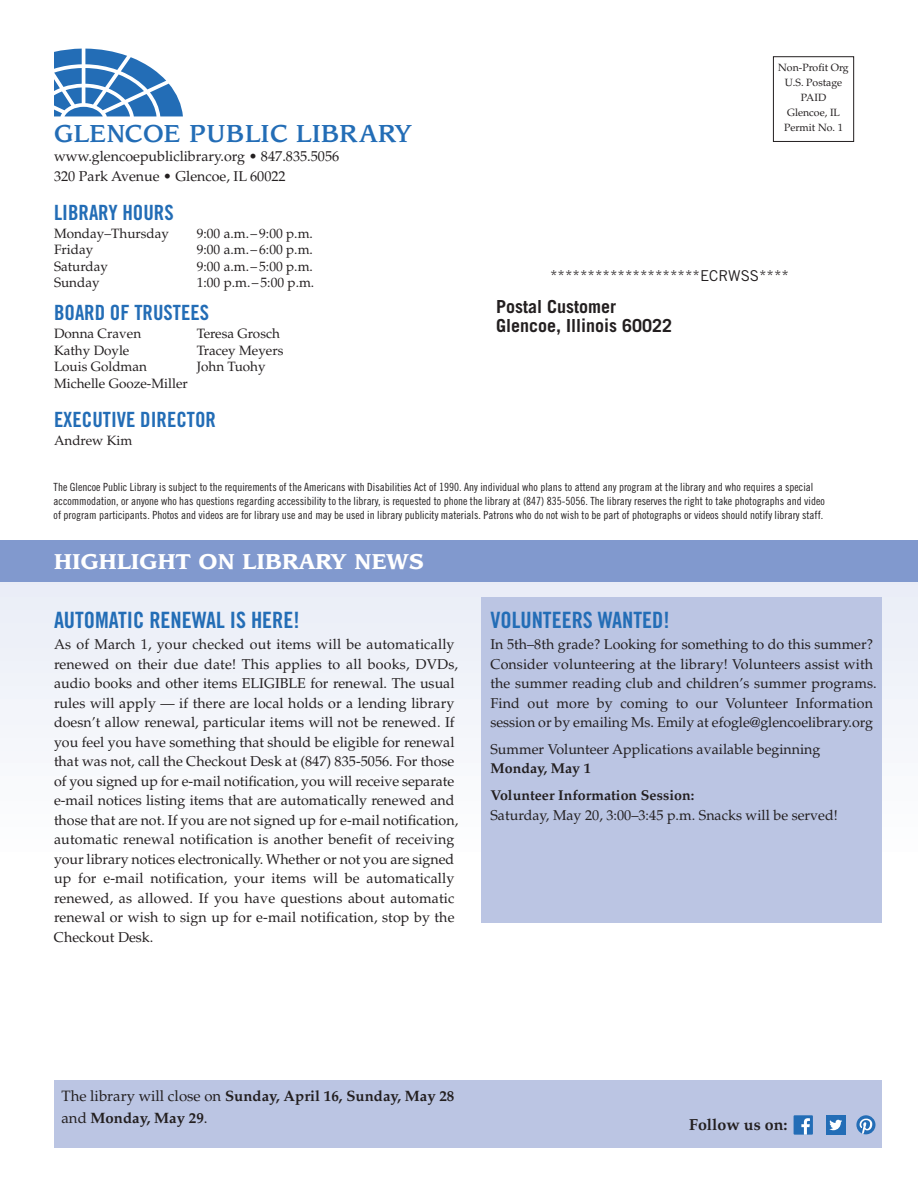
<style>
.page{position:relative;width:918px;height:1188px;background:#fff}
.page>*{position:absolute;margin:0;border:0;box-sizing:border-box;transform-origin:0 0}
.t1{font:500 24px "Leawood";letter-spacing:.03em;color:#236db6}
.t2{font:22.5px "Trade Gothic Bold Cond Twenty";color:#236db6}
.t3{font:21px "Trade Gothic Bold Cond Twenty";color:#236db6}
.t4{font:700 21px "Leawood";letter-spacing:.01em;color:#fff}
.t5{font:700 18px/18.8px "Trade Gothic";color:#231f20}
.t6{font:700 16.05px "Palatino";color:#231f20}
.t7{font:700 15px/22.5px "Palatino";color:#231f20}
.t8{font:15px "Trade Gothic";color:#231f20}
.t9{font:14.25px/19.5px "Palatino";color:#231f20}
.t10{font:700 14.25px/27px "Palatino";color:#231f20}
.t11{font:13.5px "Palatino";color:#231f20}
.t12{font:11.25px/13.8px "Trade Gothic Cond Eighteen";color:#231f20}
.t13{font:10.5px/15px "Palatino";color:#231f20;text-align:center}
.s1{font-weight:400}
</style>
<div class="page">
<div style="left:0;top:546px;width:918px;height:323px;background:#f3f5fa"></div>
<div style="left:0;top:540px;width:918px;height:41px;background:#8199ce"></div>
<div style="left:773px;top:56px;width:81px;height:86px;border:1px solid #231f20"></div>
<svg style="left:54px;top:49px;width:129px;height:67px"></svg>
<div style="left:54px;top:1081px;width:828px;height:67px;background:#bbc5e3"></div>
<div style="left:794px;top:1115px;width:19px;height:20px;background:#236db6"></div>
<svg style="left:801px;top:1118px;width:9px;height:17px"></svg>
<div style="left:826px;top:1115px;width:19px;height:20px;background:#236db6"></div>
<svg style="left:829px;top:1120px;width:13px;height:10px"></svg>
<svg style="left:856px;top:1115px;width:19px;height:19px"></svg>
<div style="left:481px;top:597px;width:401px;height:326px;background:#bbc5e3"></div>
<p class="t13" style="left:778px;top:62px;width:72px">Non-Profit Org<br>U.S. Postage<br>PAID<br>Glencoe, IL<br>Permit No. 1</p>
<h1 class="t1" style="left:54px;top:123px;width:359px">GLENCOE PUBLIC LIBRARY</h1>
<p class="t9" style="left:54px;top:148px;width:287px">www.glencoepubliclibrary.org • 847.835.5056<br>320 Park Avenue • Glencoe, IL 60022</p>
<h3 class="t3" style="left:54px;top:205px;width:121px">LIBRARY HOURS</h3>
<p class="t11" style="left:54px;top:228px;width:117px">Monday–Thursday</p>
<p class="t11" style="left:197px;top:228px;width:118px">9:00 a.m.– 9:00 p.m.</p>
<p class="t11" style="left:54px;top:245px;width:41px">Friday</p>
<p class="t11" style="left:197px;top:245px;width:118px">9:00 a.m.– 6:00 p.m.</p>
<p class="t11" style="left:54px;top:261px;width:55px">Saturday</p>
<p class="t11" style="left:197px;top:261px;width:118px">9:00 a.m.– 5:00 p.m.</p>
<p class="t11" style="left:54px;top:278px;width:47px">Sunday</p>
<p class="t11" style="left:197px;top:278px;width:119px">1:00 p.m.– 5:00 p.m.</p>
<h3 class="t3" style="left:54px;top:305px;width:157px">BOARD OF TRUSTEES</h3>
<p class="t11" style="left:54px;top:329px;width:89px">Donna Craven</p>
<p class="t11" style="left:197px;top:329px;width:85px">Teresa Grosch</p>
<p class="t11" style="left:54px;top:345px;width:77px">Kathy Doyle</p>
<p class="t11" style="left:197px;top:345px;width:88px">Tracey Meyers</p>
<p class="t11" style="left:54px;top:362px;width:95px">Louis Goldman</p>
<p class="t11" style="left:197px;top:362px;width:70px">John Tuohy</p>
<p class="t11" style="left:54px;top:378px;width:135px">Michelle Gooze-Miller</p>
<h3 class="t3" style="left:54px;top:412px;width:164px">EXECUTIVE DIRECTOR</h3>
<p class="t11" style="left:54px;top:435px;width:80px">Andrew Kim</p>
<p class="t12" style="left:54px;top:481px;width:773px">The Glencoe Public Library is subject to the requirements of the Americans with Disabilities Act of 1990. Any individual who plans to attend any program at the library and who requires a special accommodation, or anyone who has questions regarding accessibility to the library, is requested to phone the library at (847) 835-5056. The library reserves the right to take photographs and video of program participants. Photos and videos are for library use and may be used in library publicity materials. Patrons who do not wish to be part of photographs or videos should notify library staff.</p>
<h3 class="t4" style="left:54px;top:552px;width:371px">HIGHLIGHT ON LIBRARY NEWS</h3>
<p class="t8" style="left:550px;top:270px;width:240px">********************ECRWSS****</p>
<p class="t5" style="left:496px;top:299px;width:178px">Postal Customer<br>Glencoe, Illinois 60022</p>
<h2 class="t2" style="left:54px;top:612px;width:247px">AUTOMATIC RENEWAL IS HERE!</h2>
<p class="t9" style="left:54px;top:636px;width:406px">As of March 1, your checked out items will be automatically renewed on their due date! This applies to all books, DVDs, audio books and other items ELIGIBLE for renewal. The usual rules will apply — if there are local holds or a lending library doesn’t allow renewal, particular items will not be renewed. If you feel you have something that should be eligible for renewal that was not, call the Checkout Desk at (847) 835-5056. For those of you signed up for e-mail notification, you will receive separate e-mail notices listing items that are automatically renewed and those that are not. If you are not signed up for e-mail notification, automatic renewal notification is another benefit of receiving your library notices electronically. Whether or not you are signed up for e-mail notification, your items will be automatically renewed, as allowed. If you have questions about automatic renewal or wish to sign up for e-mail notification, stop by the Checkout Desk.</p>
<h2 class="t2" style="left:490px;top:612px;width:181px">VOLUNTEERS WANTED!</h2>
<p class="t9" style="left:490px;top:636px;width:388px">In 5th–8th grade? Looking for something to do this summer?<br>Consider volunteering at the library! Volunteers assist with the summer reading club and children’s summer programs.<br>Find out more by coming to our Volunteer Information session or by emailing Ms. Emily at efogle@glencoelibrary.org</p>
<p class="t9" style="left:490px;top:741px;width:332px">Summer Volunteer Applications available beginning</p>
<p class="t10" style="left:490px;top:757px;width:205px">Monday, May 1<br>Volunteer Information Session:</p>
<p class="t9" style="left:490px;top:807px;width:349px">Saturday, May 20, 3:00–3:45 p.m. Snacks will be served!</p>
<p class="t7" style="left:61px;top:1086px;width:394px"><span class="s1">The library will close on</span> Sunday, April 16, Sunday, May 28 <span class="s1">and</span> Monday, May 29<span class="s1">.</span></p>
<p class="t6" style="left:689px;top:1118px;width:100px">Follow us on:</p>
</div>
